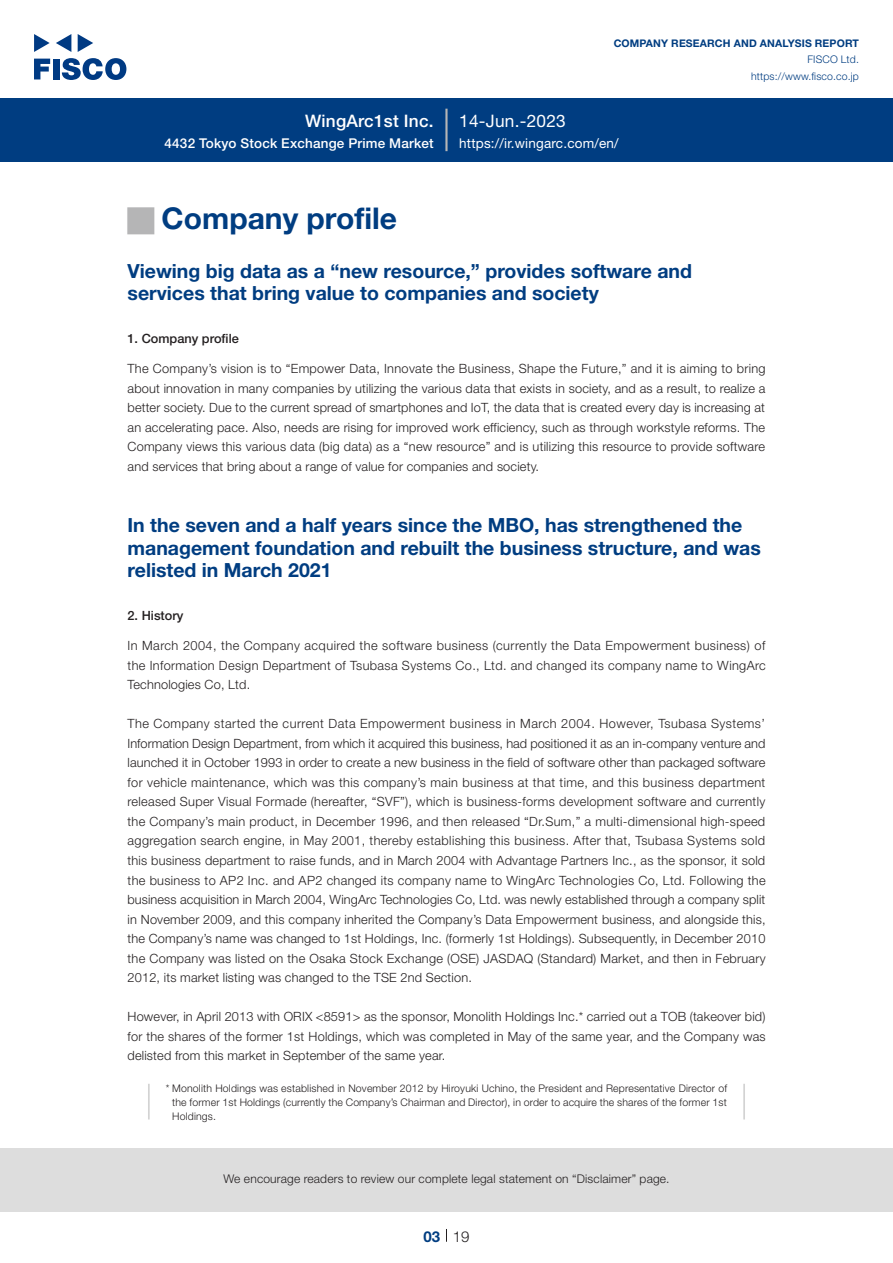
<style>
.page{position:relative;width:893px;height:1263px;background:#fff}
.page>*{position:absolute;margin:0;border:0;box-sizing:border-box;transform-origin:0 0}
.t1{font:700 30px "Helvetica Neue LT Std";color:#003d81}
.t2{font:27px "European Pi Std 1";color:#b5b5b6}
.t3{font:700 19.5px/22.5px "Helvetica Neue LT Std";color:#003d81}
.t4{font:500 17.25px "Helvetica Neue LT Std";letter-spacing:.015em;color:#fff}
.t5{font:17.25px "Helvetica Neue LT Std";letter-spacing:.015em;color:#fff}
.t6{font:300 15px "Helvetica Neue LT Std";color:#231f20}
.t7{font:700 15px "Helvetica Neue LT Std";color:#003d81}
.t8{font:500 13.5px "Helvetica Neue LT Std";letter-spacing:.015em;color:#fff}
.t9{font:13.5px "Helvetica Neue LT Std";letter-spacing:.015em;color:#fff}
.t10{font:300 12.75px/19.5px "Helvetica Neue LT Std";letter-spacing:.015em;color:#231f20;text-align:justify}
.t11{font:500 12.75px "Helvetica Neue LT Std";color:#231f20}
.t12{font:300 12px "Helvetica Neue LT Std";letter-spacing:.015em;color:#231f20}
.t13{font:300 10.5px/13.5px "Helvetica Neue LT Std";letter-spacing:.015em;color:#231f20;text-align:justify}
.t14{font:700 10.5px "Helvetica Neue LT Std";letter-spacing:.015em;color:#003d81}
.t15{font:300 10.5px/16.5px "Helvetica Neue LT Std";letter-spacing:.015em;color:#003d81;text-align:right}
</style>
<div class="page">
<div style="left:0;top:1148px;width:893px;height:64px;background:#ddd"></div>
<svg style="left:34px;top:59px;width:16px;height:20px"></svg>
<div style="left:53px;top:59px;width:6px;height:20px;background:#003a83"></div>
<svg style="left:62px;top:58px;width:64px;height:22px"></svg>
<svg style="left:34px;top:34px;width:16px;height:18px"></svg>
<svg style="left:78px;top:34px;width:15px;height:18px"></svg>
<svg style="left:56px;top:34px;width:15px;height:18px"></svg>
<div style="left:0;top:98px;width:893px;height:64px;background:#003d81"></div>
<hr style="left:445px;top:109px;width:3px;height:42px;background:#b5b5b6">
<svg style="left:446px;top:1229px;width:1px;height:13px"></svg>
<hr style="left:148px;top:1084px;width:2px;height:35px;background:#d3d3d3">
<hr style="left:743px;top:1084px;width:2px;height:35px;background:#d3d3d3">
<h3 class="t4" style="left:305px;top:110px;width:130px">WingArc1st Inc.</h3>
<p class="t8" style="left:165px;top:135px;width:271px">4432 Tokyo Stock Exchange Prime Market</p>
<h3 class="t5" style="left:459px;top:110px;width:108px">14-Jun.-2023</h3>
<p class="t14" style="left:614px;top:37px;width:247px">COMPANY RESEARCH AND ANALYSIS REPORT</p>
<p class="t15" style="left:751px;top:51px;width:109px">FISCO Ltd. https://www.fisco.co j p.</p>
<p class="t9" style="left:459px;top:135px;width:161px">https:// .i r wingarc.com/en/</p>
<h2 class="t2" style="left:128px;top:206px;width:28px">■</h2>
<h3 class="t3" style="left:128px;top:259px;width:566px">Viewing big data as a “new resource,” provides software and services that bring value to companies and society</h3>
<p class="t11" style="left:128px;top:331px;width:113px">1. Company profile</p>
<p class="t10" style="left:128px;top:359px;width:640px">The Company s’ vision is to “Empower Data, Innovate the Business, Shape the Future,” and isit aiming to bring about innovation in many companies by utilizing the various data that exists in society, and as a result to, realize a better society. Due to the current spread of smartphones and IoT, the data that is created every day is increasing at an accelerating pace. Also, needs are rising for improved work efficiency, such as through workstyle reforms. The Company views this various data (big data) as a “new resource” and is utilizing this resource to provide software and services that bring about a range of value for companies and society.</p>
<h1 class="t1" style="left:162px;top:200px;width:237px">Company profile</h1>
<h3 class="t3" style="left:128px;top:514px;width:635px">In the seven and a half years since the MBO, has strengthened the management foundation and rebuilt the business structure, and was relisted in March 2021</h3>
<p class="t11" style="left:128px;top:608px;width:57px">2. History</p>
<p class="t10" style="left:128px;top:636px;width:640px">In March 2004, the Company acquired the software business (currently the Data Empowerment business) of the Information Design Department of Tsubasa Systems Co., Ltd. and changed its company name to WingArc Technologies Co, Ltd.</p>
<p class="t10" style="left:128px;top:714px;width:640px">The Company started the current Data Empowerment business in March 2004. However, Tsubasa Systems‘ Information Design Department, from which it acquired this business, had positioned it as an in-company venture and launched init October 1993 in order to create a new business in the field of software other than packaged software for vehicle maintenance, which was this company s’ main business at that time, and this business department released Super Visual Formade (hereafter, “SVF”), which is business-forms development software and currently the Company s’ main product in, December 1996, and then released “Dr.Sum,” a multi-dimensional high-speed aggregation search engine in, May 2001, thereby establishing this business. After that, Tsubasa Systems sold this business department to raise funds, and in March 2004 with Advantage Partners Inc., as the sponsor it, sold the business to AP2 Inc. and AP2 changed its company name to WingArc Technologies Co, Ltd. Following the business acquisition in March 2004, WingArc Technologies Co, Ltd. was newly established through a company split in November 2009, and this company inherited the Company s’ Data Empowerment business, and alongside this, the Company s’ name was changed to 1st Holdings, Inc (. formerly 1st Holdings .) Subsequently in, December 2010 the Company was listed on the Osaka Stock Exchange (OSE) JASDAQ (Standard) Market, and then in February 2012, its market listing was changed to the TSE 2nd Section.</p>
<p class="t10" style="left:128px;top:1006px;width:640px">However in, April 2013 with ORIX &lt;8591&gt; as the sponsor, Monolith Holdings Inc.* carried out a TOB (takeover bid( for the shares of the former 1st Holdings, which was completed in May of the same year, and the Company was delisted from this market in September of the same year.</p>
<p class="t13" style="left:172px;top:1082px;width:556px;text-indent:-6px">* Monolith Holdings was established in November 2012 by Hiroyuki Uchino, the President and Representative Director of the former 1st Holdings (currently the Company s’ Chairman and Director i n,) order to acquire the shares of the former 1st Holdings.</p>
<p class="t12" style="left:223px;top:1171px;width:448px">We encourage readers to review our complete legal statement on “Disclaimer” page.</p>
<p class="t7" style="left:423px;top:1227px;width:18px">03</p>
<p class="t6" style="left:453px;top:1227px;width:18px">19</p>
</div>
